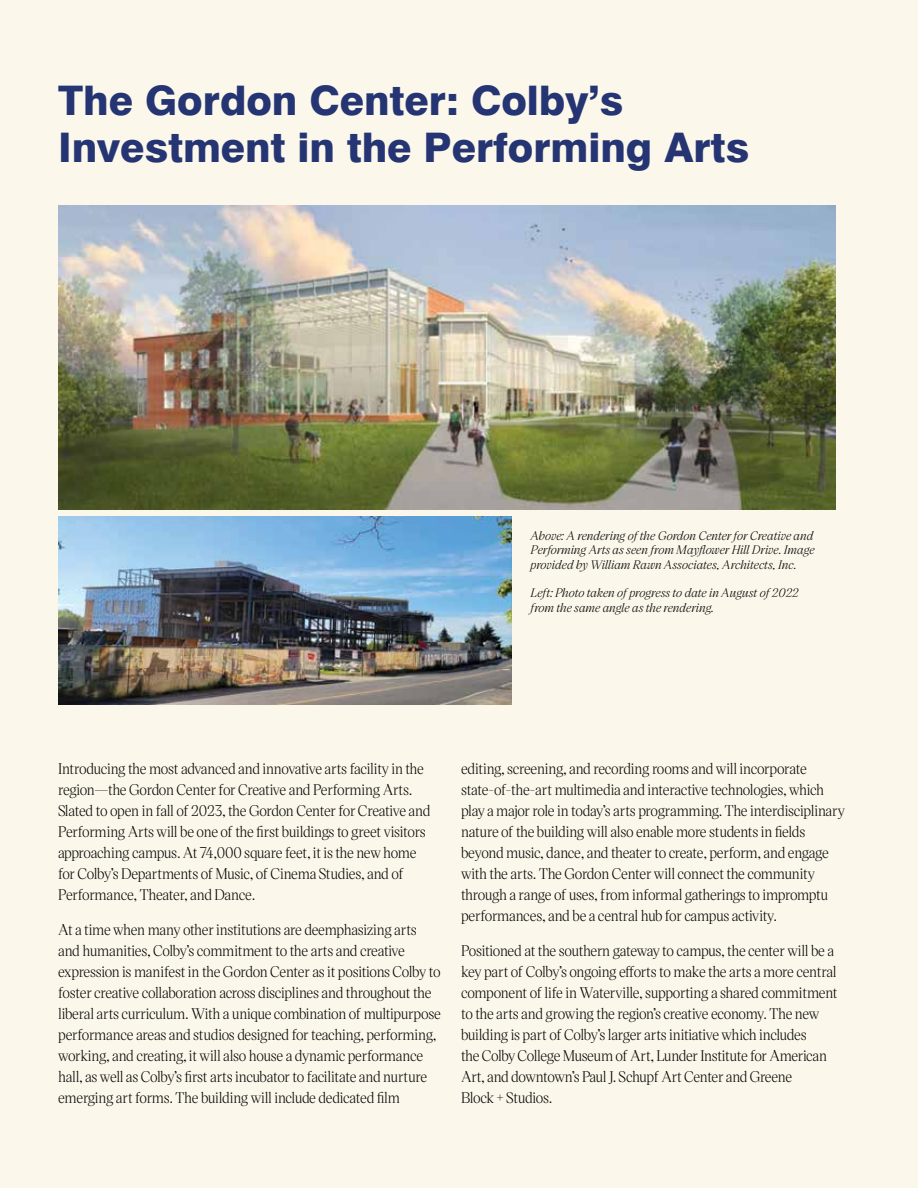
<style>
.page{position:relative;width:918px;height:1188px;background:#fbf7ea}
.page>*{position:absolute;margin:0;border:0;box-sizing:border-box;transform-origin:0 0}
.t1{font:800 40.8px/47.8px "Swiss 721 BT";color:#253472}
.t2{font:15px/21px "Victor Serif";letter-spacing:-.025em;color:#000;scale:.95 1}
.t3{font:italic 12px/14.4px "Victor Serif";letter-spacing:-.005em;color:#000;text-align:justify}
</style>
<div class="page">
<img style="left:58px;top:205px;width:778px;height:305px">
<img style="left:58px;top:517px;width:454px;height:188px">
<h1 class="t1" style="left:58px;top:76px;width:693px">The Gordon Center: Colby’s<br>Investment in the Performing Arts</h1>
<p class="t3" style="left:531px;top:528px;width:286px">Above: A rendering of the Gordon Center for Creative and Performing Arts as seen from Mayflower Hill Drive. Image provided by William Rawn Associates, Architects, Inc.</p>
<p class="t3" style="left:531px;top:585px;width:270px">Left: Photo taken of progress to date in August of 2022 from the same angle as the rendering.</p>
<p class="t2" style="left:58px;top:758px;width:393px">Introducing the most advanced and innovative arts facility in the region—the Gordon Center for Creative and Performing Arts.<br>Slated to open in fall of 2023, the Gordon Center for Creative and Performing Arts will be one of the first buildings to greet visitors approaching campus. At 74,000 square feet, it is the new home for Colby’s Departments of Music, of Cinema Studies, and of Performance, Theater, and Dance.</p>
<p class="t2" style="left:58px;top:919px;width:404px">At a time when many other institutions are deemphasizing arts and humanities, Colby’s commitment to the arts and creative expression is manifest in the Gordon Center as it positions Colby to foster creative collaboration across disciplines and throughout the liberal arts curriculum. With a unique combination of multipurpose performance areas and studios designed for teaching, performing, working, and creating, it will also house a dynamic performance hall, as well as Colby’s first arts incubator to facilitate and nurture emerging art forms. The building will include dedicated film</p>
<p class="t2" style="left:461px;top:758px;width:406px">editing, screening, and recording rooms and will incorporate state-of-the-art multimedia and interactive technologies, which play a major role in today’s arts programming. The interdisciplinary nature of the building will also enable more students in fields beyond music, dance, and theater to create, perform, and engage with the arts. The Gordon Center will connect the community through a range of uses, from informal gatherings to impromptu performances, and be a central hub for campus activity.</p>
<p class="t2" style="left:461px;top:940px;width:398px">Positioned at the southern gateway to campus, the center will be a key part of Colby’s ongoing efforts to make the arts a more central component of life in Waterville, supporting a shared commitment to the arts and growing the region’s creative economy. The new building is part of Colby’s larger arts initiative which includes<br>the Colby College Museum of Art, Lunder Institute for American Art, and downtown’s Paul J. Schupf Art Center and Greene<br>Block + Studios.</p>
</div>
